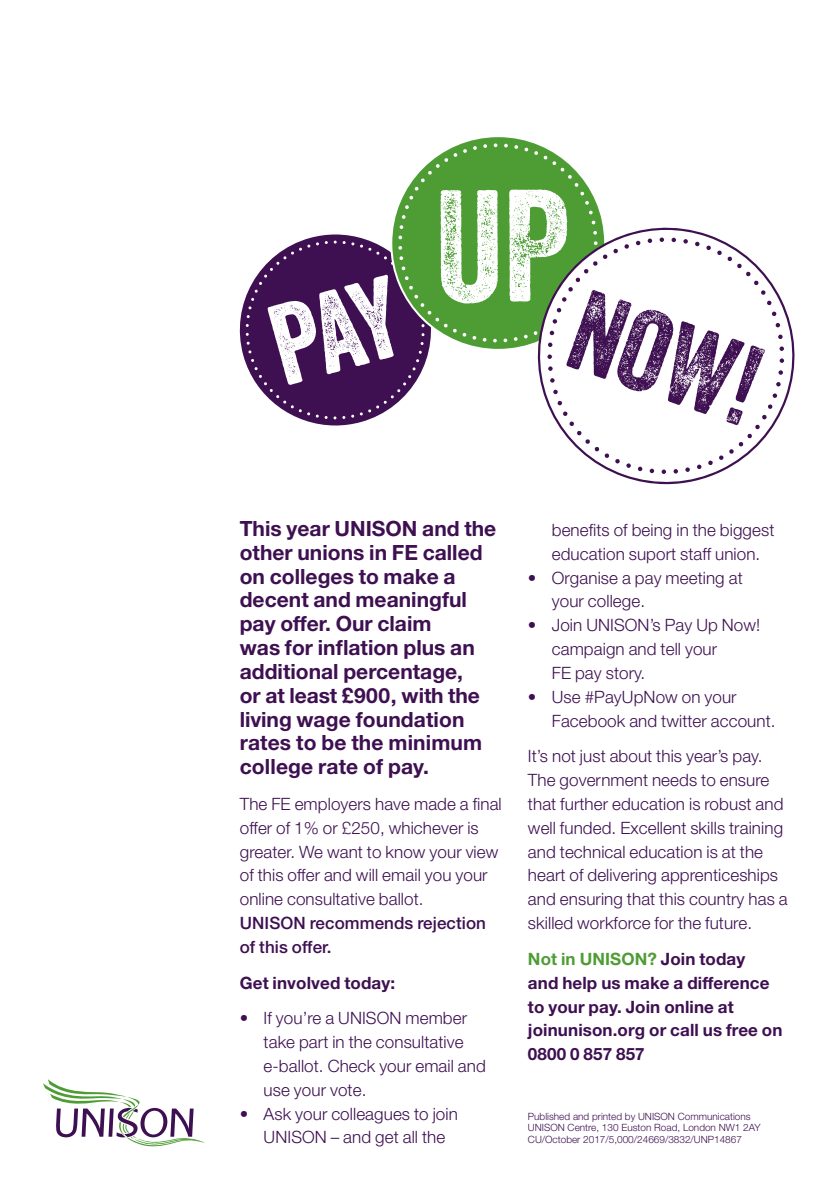
<style>
.page{position:relative;width:840px;height:1191px;background:#fff}
.page>*{position:absolute;margin:0;border:0;box-sizing:border-box;transform-origin:0 0}
.t1{font:700 21px/23.8px "Helvetica Neue";color:#3e1051}
.t2{font:300 17px/23.8px "Helvetica Neue";letter-spacing:.005em;color:#3e1051}
.t3{font:700 17px/23.8px "Helvetica Neue";letter-spacing:.005em;color:#3e1051}
.t4{font:500 17px/23.8px "Helvetica Neue";letter-spacing:.005em;color:#3e1051}
.t5{font:300 10px/12px "Helvetica Neue";color:#3e1051}
.s1{color:#4e9d34}
</style>
<div class="page">
<svg style="left:239px;top:299px;width:106px;height:127px"></svg>
<svg style="left:464px;top:137px;width:69px;height:6px"></svg>
<svg style="left:616px;top:303px;width:179px;height:182px"></svg>
<svg style="left:245px;top:143px;width:469px;height:282px"></svg>
<svg style="left:547px;top:237px;width:236px;height:237px"></svg>
<svg style="left:43px;top:1079px;width:162px;height:67px"></svg>
<p class="t1" style="left:240px;top:516px;width:258px">This year UNISON and the other unions in FE called on colleges to make a decent and meaningful pay offer. Our claim<br>was for inflation plus an additional percentage,<br>or at least £900, with the living wage foundation rates to be the minimum college rate of pay.</p>
<p class="t2" style="left:240px;top:791px;width:263px">The FE employers have made a final offer of 1% or £250, whichever is greater. We want to know your view of this offer and will email you your online consultative ballot.</p>
<p class="t4" style="left:240px;top:911px;width:247px">UNISON recommends rejection of this offer.</p>
<p class="t3" style="left:240px;top:970px;width:157px">Get involved today:</p>
<p class="t2" style="left:263px;top:1006px;width:224px;text-indent:-24px">• If you’re a UNISON member take part in the consultative e-ballot. Check your email and use your vote.</p>
<p class="t2" style="left:263px;top:1101px;width:196px;text-indent:-24px">• Ask your colleagues to join<br>UNISON – and get all the</p>
<p class="t2" style="left:551px;top:517px;width:224px">benefits of being in the biggest education suport staff union.</p>
<p class="t2" style="left:551px;top:565px;width:192px;text-indent:-24px">• Organise a pay meeting at your college.</p>
<p class="t2" style="left:551px;top:613px;width:210px;text-indent:-24px">• Join UNISON’s Pay Up Now! campaign and tell your<br>FE pay story.</p>
<p class="t2" style="left:551px;top:684px;width:225px;text-indent:-24px">• Use #PayUpNow on your<br>Facebook and twitter account.</p>
<p class="t2" style="left:527px;top:744px;width:261px">It’s not just about this year’s pay.<br>The government needs to ensure that further education is robust and well funded. Excellent skills training and technical education is at the heart of delivering apprenticeships and ensuring that this country has a skilled workforce for the future.</p>
<p class="t3" style="left:527px;top:946px;width:256px"><span class="s1">Not in UNISON?</span> Join today<br>and help us make a difference to your pay. Join online at joinunison.org or call us free on<br>0800 0 857 857</p>
<p class="t5" style="left:527px;top:1109px;width:234px">Published and printed by UNISON Communications<br>UNISON Centre, 130 Euston Road, London NW1 2AY<br>CU/October 2017/5,000/24669/3832/UNP14867</p>
</div>
